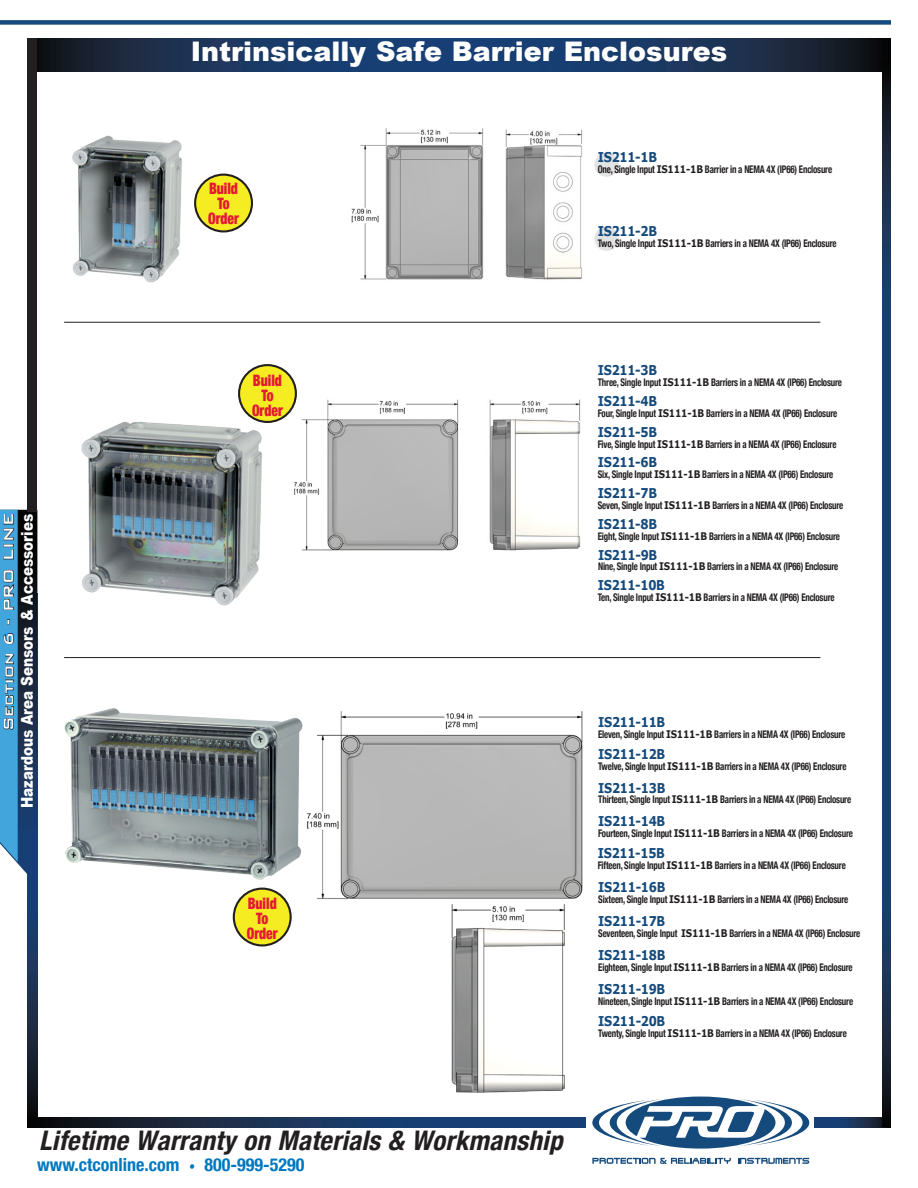
<style>
.page{position:relative;width:918px;height:1188px;background:#fff}
.page>*{position:absolute;margin:0;border:0;box-sizing:border-box;transform-origin:0 0}
.t1{font:italic 700 condensed 27px "Helvetica Neue";color:#231f20}
.t2{font:900 27px "Arial";color:#fff}
.t3{font:700 condensed 18px "Helvetica Neue";color:#0078c0}
.t4{font:500 18px "Bank Gothic BT";color:#fff}
.t5{font:900 16.2px "Arial";color:#fff;scale:.83 1}
.t6{font:900 condensed 15.75px/15px "Helvetica Neue";color:#e51836;text-align:center;scale:.87 1}
.t7{font:700 13.5px "Verdana";letter-spacing:-.025em;color:#144a7c;scale:.85 1}
.t8{font:700 condensed 10.5px "Helvetica Neue";letter-spacing:-.02em;color:#231f20;scale:.85 1}
.s1{font-family:"Verdana";font-stretch:normal}
.s2{font-family:"Athelas";font-weight:400;font-style:italic;font-stretch:normal}
</style>
<div class="page">
<svg style="left:28px;top:886px;width:9px;height:231px;background:#182c4a"></svg>
<div style="left:0;top:20px;width:891px;height:5px;background:#144a7c"></div>
<svg style="left:28px;top:1117px;width:557px;height:11px;background:#173053"></svg>
<svg style="left:37px;top:38px;width:854px;height:33px;background:#183257"></svg>
<svg style="left:0;top:510px;width:37px;height:376px;background:#336182"></svg>
<div style="left:28px;top:38px;width:9px;height:473px;background:#231f20"></div>
<svg style="left:592px;top:1097px;width:217px;height:52px"></svg>
<svg style="left:738px;top:1158px;width:71px;height:6px"></svg>
<svg style="left:592px;top:1158px;width:139px;height:6px"></svg>
<svg style="left:815px;top:1117px;width:75px;height:11px"></svg>
<svg style="left:882px;top:618px;width:9px;height:508px;background:#17355f"></svg>
<svg style="left:882px;top:63px;width:9px;height:555px;background:#173660"></svg>
<hr style="left:64px;top:322px;width:756px;height:1px;background:#231f20">
<hr style="left:64px;top:657px;width:756px;height:1px;background:#231f20">
<div style="left:594px;top:152px;width:25px;height:25px;background:#e2e4e4;border-radius:50%"></div>
<div style="left:594px;top:226px;width:25px;height:25px;background:#e2e4e4;border-radius:50%"></div>
<img style="left:72px;top:135px;width:110px;height:148px">
<img style="left:81px;top:414px;width:181px;height:192px">
<img style="left:64px;top:708px;width:239px;height:172px">
<img style="left:306px;top:711px;width:277px;height:188px">
<img style="left:351px;top:128px;width:231px;height:152px">
<img style="left:292px;top:399px;width:289px;height:152px">
<img style="left:451px;top:905px;width:114px;height:188px">
<div style="left:195px;top:175px;width:57px;height:56px;background:#f5ed21;border-radius:50%"></div>
<div style="left:194px;top:174px;width:59px;height:59px;border:2px solid #231f20;border-radius:50%"></div>
<div style="left:239px;top:365px;width:57px;height:57px;background:#f5ed21;border-radius:50%"></div>
<div style="left:238px;top:364px;width:59px;height:59px;border:2px solid #231f20;border-radius:50%"></div>
<div style="left:234px;top:889px;width:57px;height:56px;background:#f5ed21;border-radius:50%"></div>
<div style="left:233px;top:888px;width:59px;height:59px;border:2px solid #231f20;border-radius:50%"></div>
<p class="t2" style="left:191px;top:32px;width:538px">Intrinsically Safe Barrier Enclosures</p>
<p class="t6" style="left:208px;top:180px;width:37px">Build<br>To<br>Order</p>
<p class="t7" style="left:598px;top:148px;width:71px">IS211-1B</p>
<p class="t8" style="left:598px;top:160px;width:277px">One, Single Input <span class="s1">IS111-1B</span> Barrier in a NEMA 4X (IP66) Enclosure</p>
<p class="t7" style="left:598px;top:223px;width:71px">IS211-2B</p>
<p class="t8" style="left:598px;top:235px;width:282px">Two, Single Input <span class="s1">IS111-1B</span> Barriers in a NEMA 4X (IP66) Enclosure</p>
<p class="t4" style="left:-1px;top:731px;width:220px;rotate:-90deg">Section 6 - PRO LINE</p>
<p class="t5" style="left:15px;top:808px;width:356px;rotate:-90deg">Hazardous Area Sensors &amp; Accessories</p>
<p class="t6" style="left:252px;top:372px;width:37px">Build<br>To<br>Order</p>
<p class="t6" style="left:247px;top:895px;width:37px">Build<br>To<br>Order</p>
<p class="t7" style="left:598px;top:362px;width:71px">IS211-3B</p>
<p class="t8" style="left:598px;top:374px;width:289px">Three, Single Input <span class="s1">IS111-1B</span> Barriers in a NEMA 4X (IP66) Enclosure</p>
<p class="t7" style="left:598px;top:392px;width:71px">IS211-4B</p>
<p class="t8" style="left:598px;top:404px;width:283px">Four, Single Input <span class="s1">IS111-1B</span> Barriers in a NEMA 4X (IP66) Enclosure</p>
<p class="t7" style="left:598px;top:423px;width:71px">IS211-5B</p>
<p class="t8" style="left:598px;top:435px;width:282px">Five, Single Input <span class="s1">IS111-1B</span> Barriers in a NEMA 4X (IP66) Enclosure</p>
<p class="t7" style="left:598px;top:454px;width:71px">IS211-6B</p>
<p class="t8" style="left:598px;top:466px;width:279px">Six, Single Input <span class="s1">IS111-1B</span> Barriers in a NEMA 4X (IP66) Enclosure</p>
<p class="t7" style="left:598px;top:484px;width:71px">IS211-7B</p>
<p class="t8" style="left:598px;top:496px;width:290px">Seven, Single Input <span class="s1">IS111-1B</span> Barriers in a NEMA 4X (IP66) Enclosure</p>
<p class="t7" style="left:598px;top:515px;width:71px">IS211-8B</p>
<p class="t8" style="left:598px;top:527px;width:286px">Eight, Single Input <span class="s1">IS111-1B</span> Barriers in a NEMA 4X (IP66) Enclosure</p>
<p class="t7" style="left:598px;top:546px;width:71px">IS211-9B</p>
<p class="t8" style="left:598px;top:558px;width:284px">Nine, Single Input <span class="s1">IS111-1B</span> Barriers in a NEMA 4X (IP66) Enclosure</p>
<p class="t7" style="left:598px;top:576px;width:81px">IS211-10B</p>
<p class="t8" style="left:598px;top:589px;width:280px">Ten, Single Input <span class="s1">IS111-1B</span> Barriers in a NEMA 4X (IP66) Enclosure</p>
<p class="t7" style="left:598px;top:713px;width:81px">IS211-11B</p>
<p class="t8" style="left:598px;top:725px;width:292px">Eleven, Single Input <span class="s1">IS111-1B</span> Barriers in a NEMA 4X (IP66) Enclosure</p>
<p class="t7" style="left:598px;top:745px;width:81px">IS211-12B</p>
<p class="t8" style="left:598px;top:757px;width:294px">Twelve, Single Input <span class="s1">IS111-1B</span> Barriers in a NEMA 4X (IP66) Enclosure</p>
<p class="t7" style="left:598px;top:779px;width:81px">IS211-13B</p>
<p class="t8" style="left:598px;top:791px;width:299px">Thirteen, Single Input <span class="s1">IS111-1B</span> Barriers in a NEMA 4X (IP66) Enclosure</p>
<p class="t7" style="left:598px;top:813px;width:81px">IS211-14B</p>
<p class="t8" style="left:598px;top:825px;width:301px">Fourteen, Single Input <span class="s1">IS111-1B</span> Barriers in a NEMA 4X (IP66) Enclosure</p>
<p class="t7" style="left:598px;top:845px;width:81px">IS211-15B</p>
<p class="t8" style="left:598px;top:857px;width:293px">Fifteen, Single Input <span class="s1">IS111-1B</span> Barriers in a NEMA 4X (IP66) Enclosure</p>
<p class="t7" style="left:598px;top:879px;width:81px">IS211-16B</p>
<p class="t8" style="left:598px;top:891px;width:296px">Sixteen, Single Input <span class="s1">IS111-1B</span> Barriers in a NEMA 4X (IP66) Enclosure</p>
<p class="t7" style="left:598px;top:912px;width:81px">IS211-17B</p>
<p class="t8" style="left:598px;top:924px;width:310px">Seventeen, Single Input <span class="s1">IS111-1B</span> Barriers in a NEMA 4X (IP66) Enclosure</p>
<p class="t7" style="left:598px;top:946px;width:81px">IS211-18B</p>
<p class="t8" style="left:598px;top:958px;width:301px">Eighteen, Single Input <span class="s1">IS111-1B</span> Barriers in a NEMA 4X (IP66) Enclosure</p>
<p class="t7" style="left:598px;top:980px;width:81px">IS211-19B</p>
<p class="t8" style="left:598px;top:992px;width:301px">Nineteen, Single Input <span class="s1">IS111-1B</span> Barriers in a NEMA 4X (IP66) Enclosure</p>
<p class="t7" style="left:598px;top:1012px;width:81px">IS211-20B</p>
<p class="t8" style="left:598px;top:1024px;width:294px">Twenty, Single Input <span class="s1">IS111-1B</span> Barriers in a NEMA 4X (IP66) Enclosure</p>
<p class="t1" style="left:39px;top:1118px;width:534px">LifetimeWarrantyonMaterials&amp; Workmanship</p>
<p class="t3" style="left:37px;top:1149px;width:269px">www.ctconline.com <span class="s2">•</span> 800-999-5290</p>
</div>
